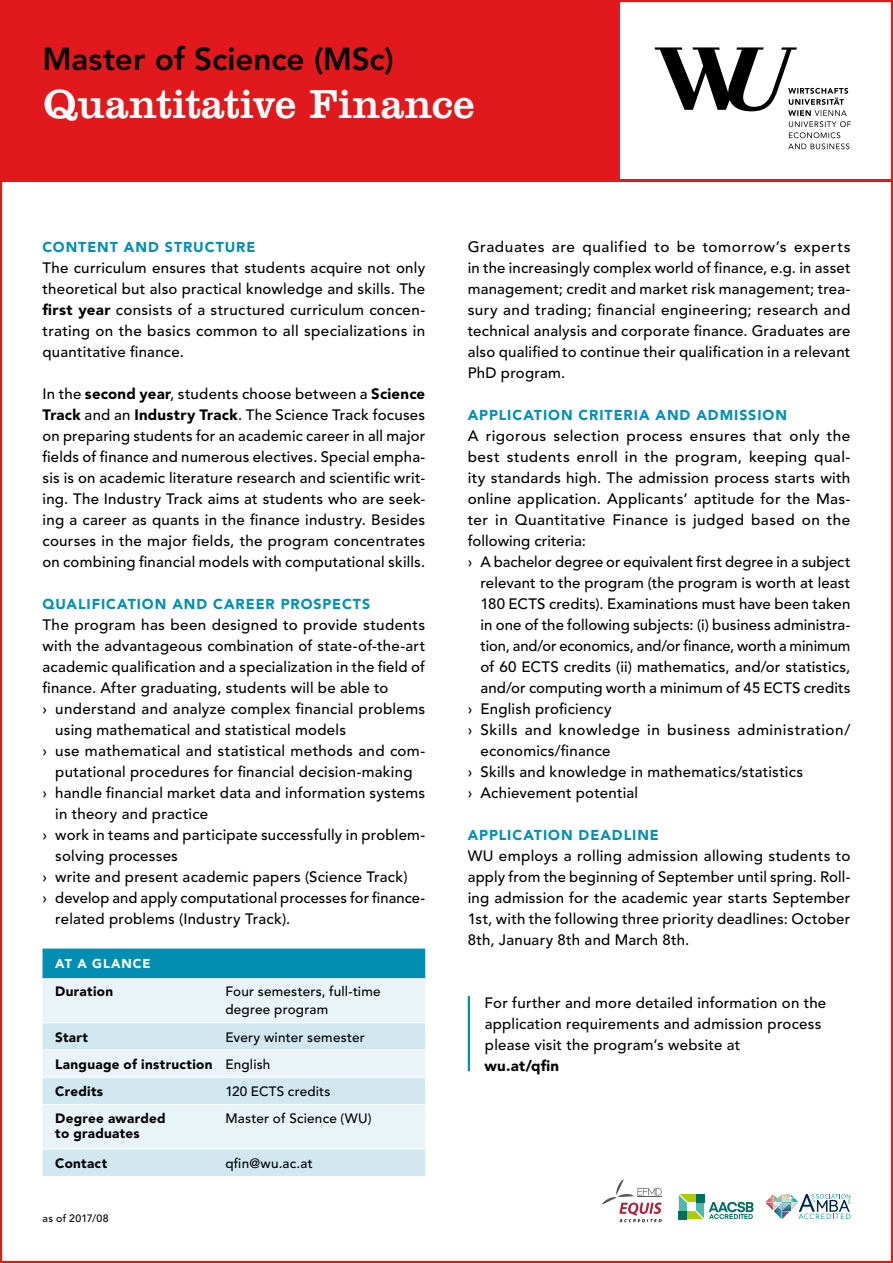
<style>
.page{position:relative;width:893px;height:1263px;background:#fff}
.page>*{position:absolute;margin:0;border:0;box-sizing:border-box;transform-origin:0 0}
.t1{font:42px "Clarendon LT Std";color:#fff}
.t2{font:800 31.5px "Avenir LT Std";letter-spacing:-.005em;color:#000}
.t3{font:500 15px/21px "Avenir LT Std";letter-spacing:.015em;color:#000;text-align:justify}
.t4{font:500 15px "Avenir LT Std";letter-spacing:.035em;color:#000}
.t5{font:900 15px "Avenir LT Std";color:#000}
.t6{font:900 14.25px "Avenir LT Std";letter-spacing:.065em;color:#008fb3}
.t7{font:900 13.5px/27.2px "Avenir LT Std";letter-spacing:.02em;color:#000}
.t8{font:500 13.5px/18px "Avenir LT Std";letter-spacing:.015em;color:#000}
.t9{font:900 12.75px "Avenir LT Std";letter-spacing:.07em;color:#fff}
.t10{font:500 10.65px "Avenir LT Std";letter-spacing:.025em;color:#000}
.s1{font-weight:900}
.s2{font-weight:500}
</style>
<div class="page">
<div style="left:43px;top:948px;width:382px;height:30px;background:#008fb3"></div>
<div style="left:43px;top:978px;width:382px;height:44px;background:#e8f4f8"></div>
<svg style="left:43px;top:1023px;width:382px;height:153px;background:#dcedf4"></svg>
<hr style="left:43px;top:1049px;width:182px;height:1px;background:#fff">
<hr style="left:225px;top:1049px;width:200px;height:1px;background:#fff">
<hr style="left:43px;top:1077px;width:182px;height:1px;background:#fff">
<hr style="left:225px;top:1077px;width:200px;height:1px;background:#fff">
<hr style="left:43px;top:1104px;width:182px;height:1px;background:#fff">
<hr style="left:225px;top:1104px;width:200px;height:1px;background:#fff">
<hr style="left:43px;top:1148px;width:182px;height:1px;background:#fff">
<hr style="left:225px;top:1148px;width:200px;height:1px;background:#fff">
<div style="left:0;top:0;width:619px;height:181px;background:#e1191d"></div>
<svg style="left:654px;top:47px;width:197px;height:102px"></svg>
<hr style="left:617px;top:179px;width:276px;height:2px;background:#e1191d">
<hr style="left:468px;top:996px;width:2px;height:75px;background:#008fb3">
<svg style="left:602px;top:1179px;width:60px;height:43px"></svg>
<svg style="left:766px;top:1194px;width:84px;height:25px"></svg>
<svg style="left:679px;top:1194px;width:74px;height:25px"></svg>
<h2 class="t2" style="left:42px;top:41px;width:353px">Master of Science (MSc)</h2>
<h1 class="t1" style="left:42px;top:80px;width:433px">Quantitative Finance</h1>
<p class="t6" style="left:43px;top:238px;width:214px">CONTENT AND STRUCTURE</p>
<p class="t3" style="left:43px;top:258px;width:384px">The curriculum ensures that students acquire not only theoretical but also practical knowledge and skills. The <span class="s1">first year</span> consists of a structured curriculum concen&shy;trating on the basics common to all specializations in quantitative finance.</p>
<p class="t3" style="left:43px;top:384px;width:384px">In the <span class="s1">second year</span>, students choose between a <span class="s1">Science Track</span> and an <span class="s1">Industry Track</span>. The Science Track focuses on preparing students for an academic career in all major fields of finance and numerous electives. Special empha&shy;sis is on academic literature research and scientific writ&shy;ing. The Industry Track aims at students who are seek&shy;ing a career as quants in the finance industry. Besides courses in the major fields, the program concentrates on combining financial models with computational skills.</p>
<p class="t6" style="left:43px;top:595px;width:329px">QUALIFICATION AND CAREER PROSPECTS</p>
<p class="t3" style="left:43px;top:615px;width:384px">The program has been designed to provide students</p>
<p class="t3" style="left:43px;top:636px;width:384px">with the advantageous combination of state-of-the-art</p>
<p class="t3" style="left:43px;top:657px;width:384px">academic qualification and a specialization in the field of</p>
<p class="t3" style="left:43px;top:678px;width:347px">finance. After graduating, students will be able to</p>
<p class="t3" style="left:43px;top:699px;width:384px">› understand and analyze complex financial problems</p>
<p class="t3" style="left:55px;top:720px;width:292px">using mathematical and statistical models</p>
<p class="t3" style="left:43px;top:741px;width:384px">› use mathematical and statistical methods and com-</p>
<p class="t3" style="left:55px;top:762px;width:359px">putational procedures for financial decision-making</p>
<p class="t3" style="left:43px;top:783px;width:384px">› handle financial market data and information systems</p>
<p class="t3" style="left:55px;top:804px;width:154px">in theory and practice</p>
<p class="t3" style="left:43px;top:825px;width:384px">› work in teams and participate successfully in problem-</p>
<p class="t3" style="left:55px;top:846px;width:124px">solving processes</p>
<p class="t3" style="left:43px;top:867px;width:367px">› write and present academic papers (Science Track)</p>
<p class="t3" style="left:43px;top:888px;width:384px">› develop and apply computational processes for finance-</p>
<p class="t3" style="left:55px;top:909px;width:237px">related problems (Industry Track).</p>
<p class="t9" style="left:55px;top:956px;width:97px">AT A GLANCE</p>
<p class="t7" style="left:55px;top:978px;width:59px">Duration</p>
<p class="t8" style="left:225px;top:983px;width:157px">Four semesters, full-time degree program</p>
<p class="t7" style="left:55px;top:1023px;width:34px">Start</p>
<p class="t7" style="left:55px;top:1023px;width:311px;text-indent:170px"><span class="s2">Every winter semester<br></span>Language of instruction <span class="s2">English<br></span>Credits</p>
<p class="t8" style="left:225px;top:1082px;width:107px">120 ECTS credits</p>
<p class="t7" style="left:55px;top:1111px;width:112px;line-height:15px">Degree awarded to graduates</p>
<p class="t8" style="left:225px;top:1110px;width:148px">Master of Science (WU)</p>
<p class="t7" style="left:55px;top:1149px;width:53px">Contact</p>
<p class="t8" style="left:225px;top:1154px;width:89px">qfin@wu.ac.at</p>
<p class="t10" style="left:43px;top:1212px;width:68px">as of 2017/08</p>
<p class="t3" style="left:468px;top:237px;width:384px">Graduates are qualified to be tomorrow’s experts in the increasingly complex world of finance, e.g. in asset management; credit and market risk management; trea&shy;sury and trading; financial engineering; research and technical analysis and corporate finance. Graduates are also qualified to continue their qualification in a relevant PhD program.</p>
<p class="t6" style="left:468px;top:406px;width:321px">APPLICATION CRITERIA AND ADMISSION</p>
<p class="t3" style="left:468px;top:426px;width:384px">A rigorous selection process ensures that only the</p>
<p class="t3" style="left:468px;top:447px;width:384px">best students enroll in the program, keeping qual-</p>
<p class="t3" style="left:468px;top:468px;width:384px">ity standards high. The admission process starts with</p>
<p class="t3" style="left:468px;top:489px;width:384px">online application. Applicants’ aptitude for the Mas-</p>
<p class="t3" style="left:468px;top:510px;width:384px">ter in Quantitative Finance is judged based on the</p>
<p class="t3" style="left:468px;top:531px;width:120px">following criteria:</p>
<p class="t3" style="left:468px;top:552px;width:384px">› A bachelor degree or equivalent first degree in a subject</p>
<p class="t3" style="left:480px;top:573px;width:371px">relevant to the program (the program is worth at least</p>
<p class="t3" style="left:480px;top:594px;width:371px">180 ECTS credits). Examinations must have been taken</p>
<p class="t3" style="left:480px;top:615px;width:371px">in one of the following subjects: (i) business administra-</p>
<p class="t3" style="left:480px;top:636px;width:371px">tion, and/or economics, and/or finance, worth a minimum</p>
<p class="t3" style="left:480px;top:657px;width:371px">of 60 ECTS credits (ii) mathematics, and/or statistics,</p>
<p class="t3" style="left:480px;top:678px;width:371px">and/or computing worth a minimum of 45 ECTS credits</p>
<p class="t3" style="left:468px;top:699px;width:145px">› English proficiency</p>
<p class="t4" style="left:468px;top:721px;width:384px">› Skills and knowledge in business administration/</p>
<p class="t3" style="left:480px;top:741px;width:131px">economics/finance</p>
<p class="t3" style="left:468px;top:762px;width:337px">› Skills and knowledge in mathematics/statistics</p>
<p class="t3" style="left:468px;top:783px;width:172px">› Achievement potential</p>
<p class="t6" style="left:468px;top:826px;width:193px">APPLICATION DEADLINE</p>
<p class="t3" style="left:468px;top:846px;width:384px">WU employs a rolling admission allowing students to apply from the beginning of September until spring. Roll&shy;ing admission for the academic year starts September 1st, with the following three priority deadlines: October 8th, January 8th and March 8th.</p>
<p class="t3" style="left:485px;top:993px;width:343px;text-align:left">For further and more detailed information on the application requirements and admission process please visit the program’s website at</p>
<p class="t5" style="left:484px;top:1057px;width:76px">wu.at/qfin</p>
</div>
